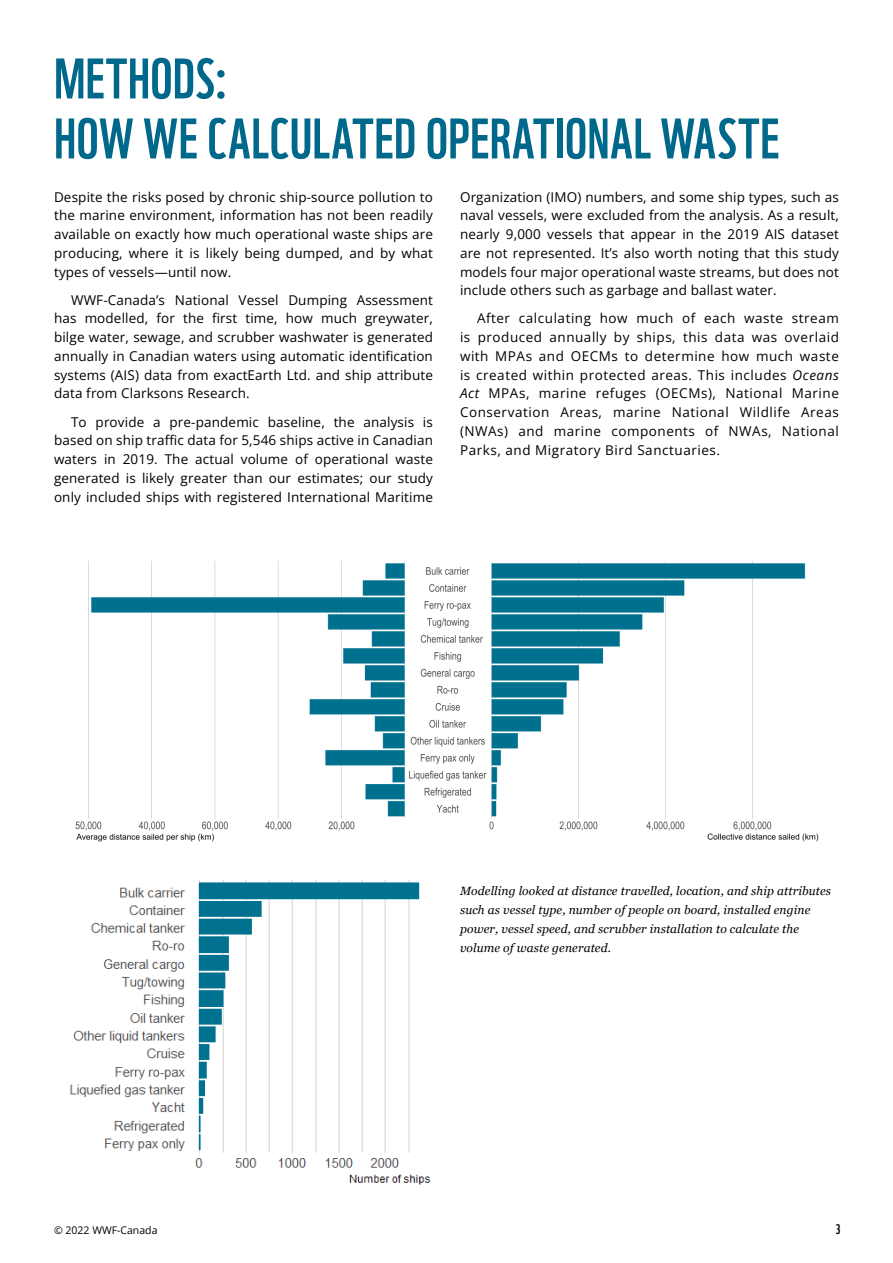
<style>
.page{position:relative;width:893px;height:1263px;background:#fff}
.page>*{position:absolute;margin:0;border:0;box-sizing:border-box;transform-origin:0 0}
.Heading_1{font:55.5px/60px "WWF";letter-spacing:.01em;color:#00688b}
.Bodycopy{font:13.5px/18.8px "Open Sans";letter-spacing:.01em;color:#000;text-align:justify}
.t1{font:13.5px "WWF";color:#000}
.t2{font:italic 12px/18.8px "Georgia";letter-spacing:.01em;color:#000}
.Small_Bodycopy{font:10.5px "Open Sans";color:#000}
.s1{font-style:italic}
</style>
<div class="page">
<img style="left:75px;top:561px;width:744px;height:281px">
<img style="left:69px;top:880px;width:362px;height:305px">
<p class="Heading_1" style="left:54px;top:43px;width:727px">METHODS:<br>HOW WE CALCULATED OPERATIONAL WASTE</p>
<p class="Bodycopy" style="left:54px;top:187px;width:380px">Despite the risks posed by chronic ship-source pollution to the marine environment, information has not been readily available on exactly how much operational waste ships are producing, where it is likely being dumped, and by what types of vessels—until now.</p>
<p class="Bodycopy" style="left:54px;top:290px;width:380px;text-indent:17px">WWF-Canada’s National Vessel Dumping Assessment has modelled, for the first time, how much greywater, bilge water, sewage, and scrubber washwater is generated annually in Canadian waters using automatic identification systems (AIS) data from exactEarth Ltd. and ship attribute data from Clarksons Research.</p>
<p class="Bodycopy" style="left:54px;top:412px;width:380px;text-indent:17px">To provide a pre-pandemic baseline, the analysis is based on ship traffic data for 5,546 ships active in Canadian waters in 2019. The actual volume of operational waste generated is likely greater than our estimates; our study only included ships with registered International Maritime</p>
<p class="Bodycopy" style="left:460px;top:187px;width:380px">Organization (IMO) numbers, and some ship types, such as naval vessels, were excluded from the analysis. As a result, nearly 9,000 vessels that appear in the 2019 AIS dataset are not represented. It’s also worth noting that this study models four major operational waste streams, but does not include others such as garbage and ballast water.</p>
<p class="Bodycopy" style="left:460px;top:309px;width:380px;text-indent:17px">After calculating how much of each waste stream is produced annually by ships, this data was overlaid with MPAs and OECMs to determine how much waste is created within protected areas. This includes <span class="s1">Oceans Act</span> MPAs, marine refuges (OECMs), National Marine Conservation Areas, marine National Wildlife Areas (NWAs) and marine components of NWAs, National Parks, and Migratory Bird Sanctuaries.</p>
<p class="Small_Bodycopy" style="left:54px;top:1223px;width:105px">© 2022 WWF-Canada</p>
<p class="t2" style="left:460px;top:881px;width:373px">Modelling looked at distance travelled, location, and ship attributes such as vessel type, number of people on board, installed engine power, vessel speed, and scrubber installation to calculate the volume of waste generated.</p>
<p class="t1" style="left:835px;top:1219px;width:6px">3</p>
</div>
